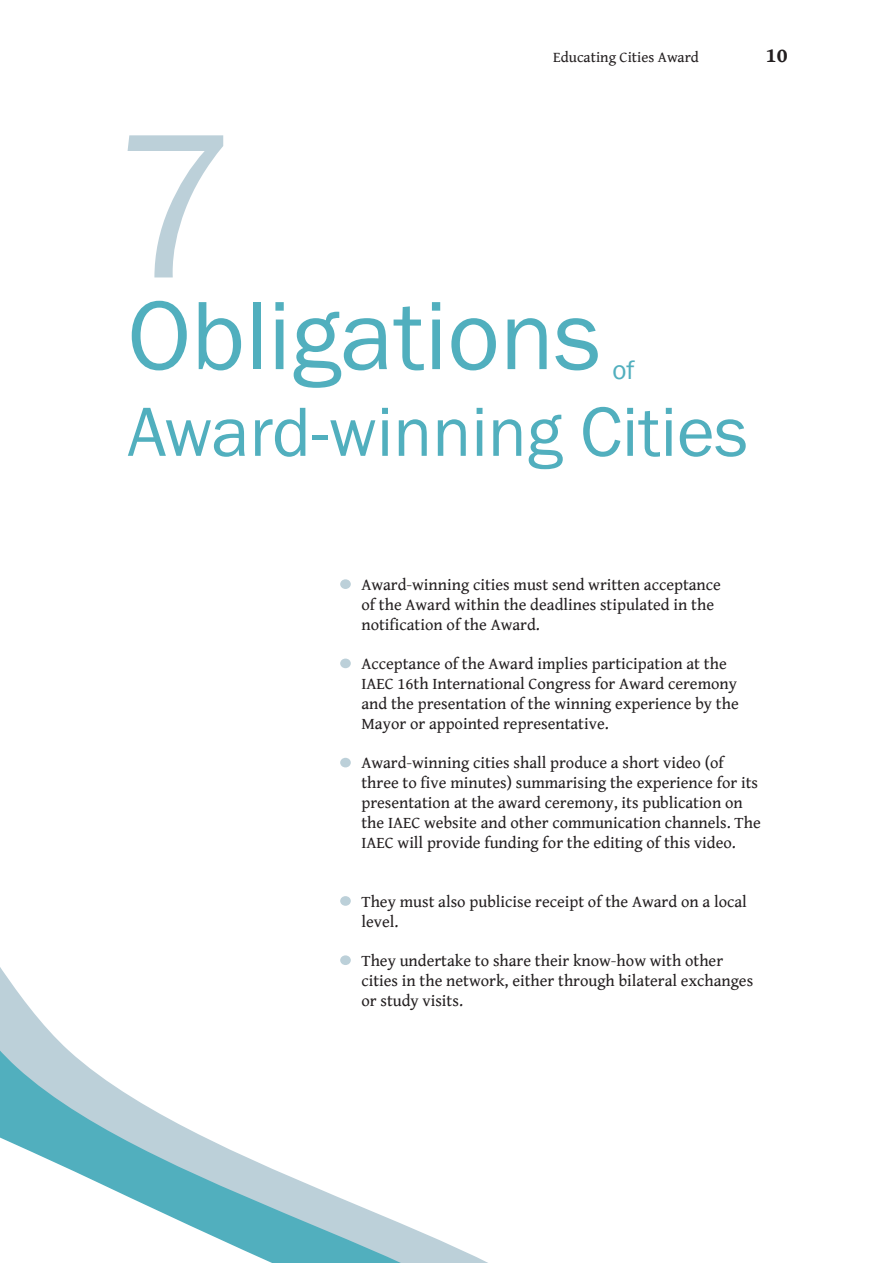
<style>
.page{position:relative;width:893px;height:1263px;background:#fff}
.page>*{position:absolute;margin:0;border:0;box-sizing:border-box;transform-origin:0 0}
._2_Títol{font:100.5px "Franklin Gothic";color:#51afbe}
._2_Títol-2{font:72px "Franklin Gothic";color:#51afbe}
._2_Títol-3{font:27px "Franklin Gothic";color:#51afbe}
.t1{font:700 21px "Gentium Book Basic";color:#231f20}
._1_Text_normal_bàsic{font:16.5px/19.8px "Gentium Book Basic";color:#231f20}
.t2{font:15px "Gentium Book Basic";color:#231f20}
</style>
<div class="page">
<div style="left:340px;top:579px;width:11px;height:10px;background:#bcd0d9;border-radius:50%"></div>
<div style="left:340px;top:658px;width:11px;height:10px;background:#bcd0d9;border-radius:50%"></div>
<svg style="left:128px;top:135px;width:95px;height:142px"></svg>
<svg style="left:0;top:757px;width:488px;height:506px"></svg>
<p class="t2" style="left:553px;top:46px;width:147px">Educating Cities Award</p>
<p class="t1" style="left:766px;top:39px;width:23px">10</p>
<p class="_2_Títol" style="left:128px;top:273px;width:475px">Obligations</p>
<p class="_2_Títol-3" style="left:612px;top:353px;width:24px">of</p>
<p class="_2_Títol-2" style="left:128px;top:387px;width:622px">Award-winning Cities</p>
<p class="_1_Text_normal_bàsic" style="left:361px;top:574px;width:361px">Award-winning cities must send written acceptance of the Award within the deadlines stipulated in the notification of the Award.</p>
<p class="_1_Text_normal_bàsic" style="left:361px;top:654px;width:379px">Acceptance of the Award implies participation at the IAEC 16th International Congress for Award ceremony and the presentation of the winning experience by the Mayor or appointed representative.</p>
<p class="_1_Text_normal_bàsic" style="left:361px;top:753px;width:401px">Award-winning cities shall produce a short video (of three to five minutes) summarising the experience for its presentation at the award ceremony, its publication on the IAEC website and other communication channels. The IAEC will provide funding for the editing of this video.</p>
<p class="_1_Text_normal_bàsic" style="left:361px;top:891px;width:387px">They must also publicise receipt of the Award on a local level.</p>
<p class="_1_Text_normal_bàsic" style="left:361px;top:951px;width:393px">They undertake to share their know-how with other cities in the network, either through bilateral exchanges or study visits.</p>
</div>
